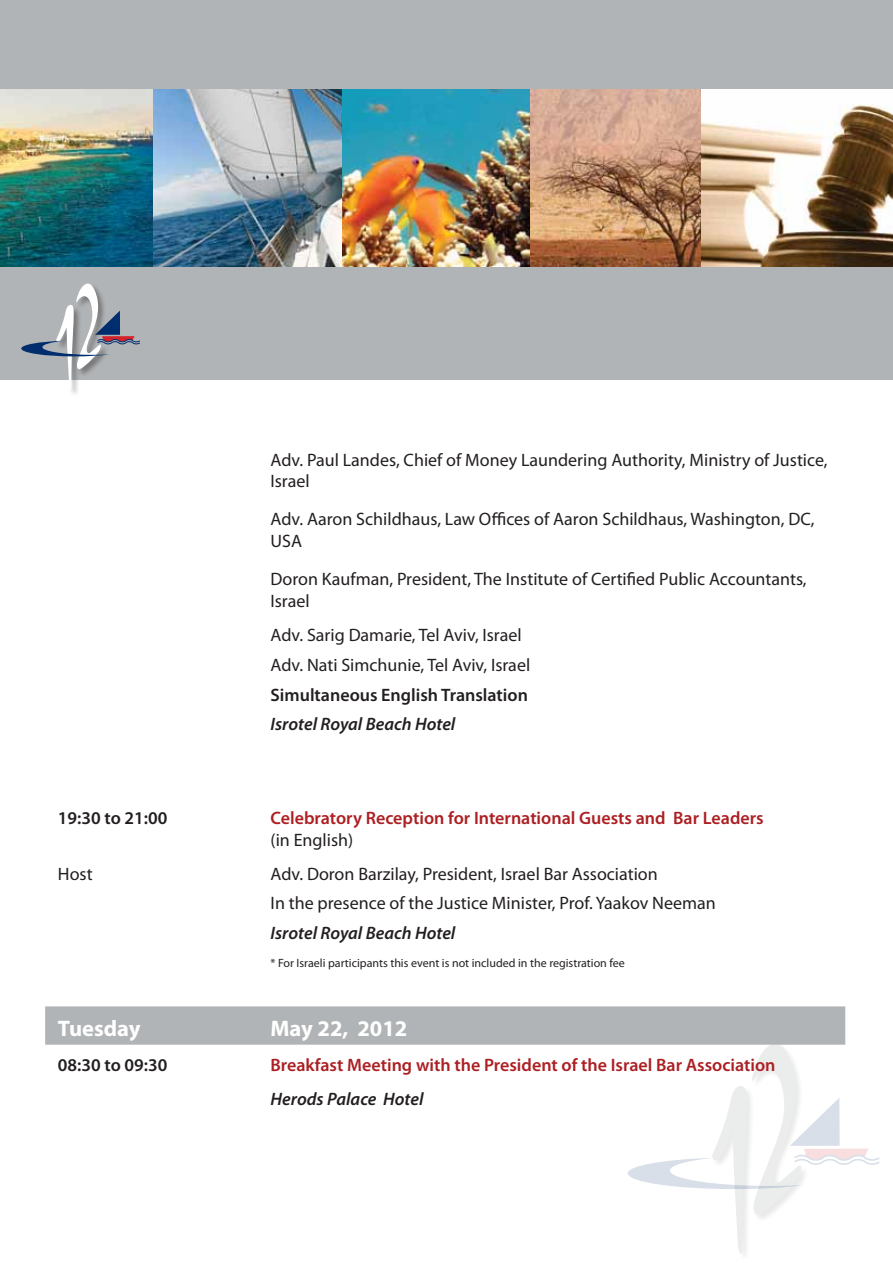
<style>
.page{position:relative;width:893px;height:1263px;background:#fff}
.page>*{position:absolute;margin:0;border:0;box-sizing:border-box;transform-origin:0 0}
.t1{font:218.7px "Fb Alaska";color:#fff;scale:.46 1}
.t2{font:700 22.5px "Myriad Pro";color:#fff}
.t3{font:18px/21.6px "Myriad Pro";color:#231f20}
.t4{font:600 18px "Myriad Pro";color:#ac1f23}
.t5{font:italic 600 18px "Myriad Pro";color:#231f20}
.t6{font:600 18px "Myriad Pro";color:#231f20}
.t7{font:12px "Myriad Pro";color:#231f20}
</style>
<div class="page">
<div style="left:752px;top:1043px;width:58px;height:180px;background:#231f20;opacity:.4"></div>
<div style="left:712px;top:1086px;width:44px;height:176px;background:#231f20;opacity:.4"></div>
<svg style="left:628px;top:1097px;width:252px;height:92px"></svg>
<div style="left:0;top:0;width:893px;height:379px;background:#b1b4b6"></div>
<img style="left:0;top:89px;width:153px;height:177px">
<img style="left:153px;top:89px;width:189px;height:177px">
<img style="left:529px;top:89px;width:173px;height:177px">
<img style="left:342px;top:89px;width:187px;height:177px">
<img style="left:702px;top:89px;width:191px;height:177px">
<div style="left:57px;top:305px;width:26px;height:92px;background:#231f20;opacity:.4"></div>
<div style="left:76px;top:283px;width:34px;height:95px;background:#231f20;opacity:.4"></div>
<svg style="left:21px;top:311px;width:119px;height:45px"></svg>
<div style="left:45px;top:1006px;width:800px;height:39px;background:#b1b4b6"></div>
<h1 class="t1" style="left:54px;top:187px;width:106px">12</h1>
<p class="t3" style="left:271px;top:449px;width:559px">Adv. Paul Landes, Chief of Money Laundering Authority, Ministry of Justice,<br>Israel</p>
<p class="t3" style="left:271px;top:508px;width:545px">Adv. Aaron Schildhaus, Law Offices of Aaron Schildhaus, Washington, DC,<br>USA</p>
<p class="t3" style="left:271px;top:568px;width:538px">Doron Kaufman, President, The Institute of Certified Public Accountants,<br>Israel</p>
<p class="t3" style="left:271px;top:620px;width:261px;line-height:29.7px">Adv. Sarig Damarie, Tel Aviv, Israel<br>Adv. Nati Simchunie, Tel Aviv, Israel</p>
<p class="t6" style="left:271px;top:683px;width:259px">Simultaneous English Translation</p>
<p class="t5" style="left:271px;top:713px;width:186px">Isrotel Royal Beach Hotel</p>
<p class="t6" style="left:58px;top:807px;width:111px">19:30 to 21:00</p>
<p class="t4" style="left:271px;top:807px;width:495px">Celebratory Reception for International Guests and Bar Leaders</p>
<p class="t3" style="left:271px;top:829px;width:84px">(in English)</p>
<p class="t3" style="left:58px;top:862px;width:36px">Host</p>
<p class="t3" style="left:271px;top:858px;width:447px;line-height:29.7px">Adv. Doron Barzilay, President, Israel Bar Association<br>In the presence of the Justice Minister, Prof. Yaakov Neeman</p>
<p class="t5" style="left:271px;top:922px;width:186px">Isrotel Royal Beach Hotel</p>
<p class="t7" style="left:271px;top:955px;width:356px">* For Israeli participants this event is not included in the registration fee</p>
<p class="t2" style="left:58px;top:1014px;width:84px">Tuesday</p>
<p class="t2" style="left:271px;top:1014px;width:138px">May 22, 2012</p>
<p class="t6" style="left:58px;top:1053px;width:111px">08:30 to 09:30</p>
<p class="t4" style="left:271px;top:1053px;width:506px">Breakfast Meeting with the President of the Israel Bar Association</p>
<p class="t5" style="left:271px;top:1087px;width:155px">Herods Palace Hotel</p>
</div>
